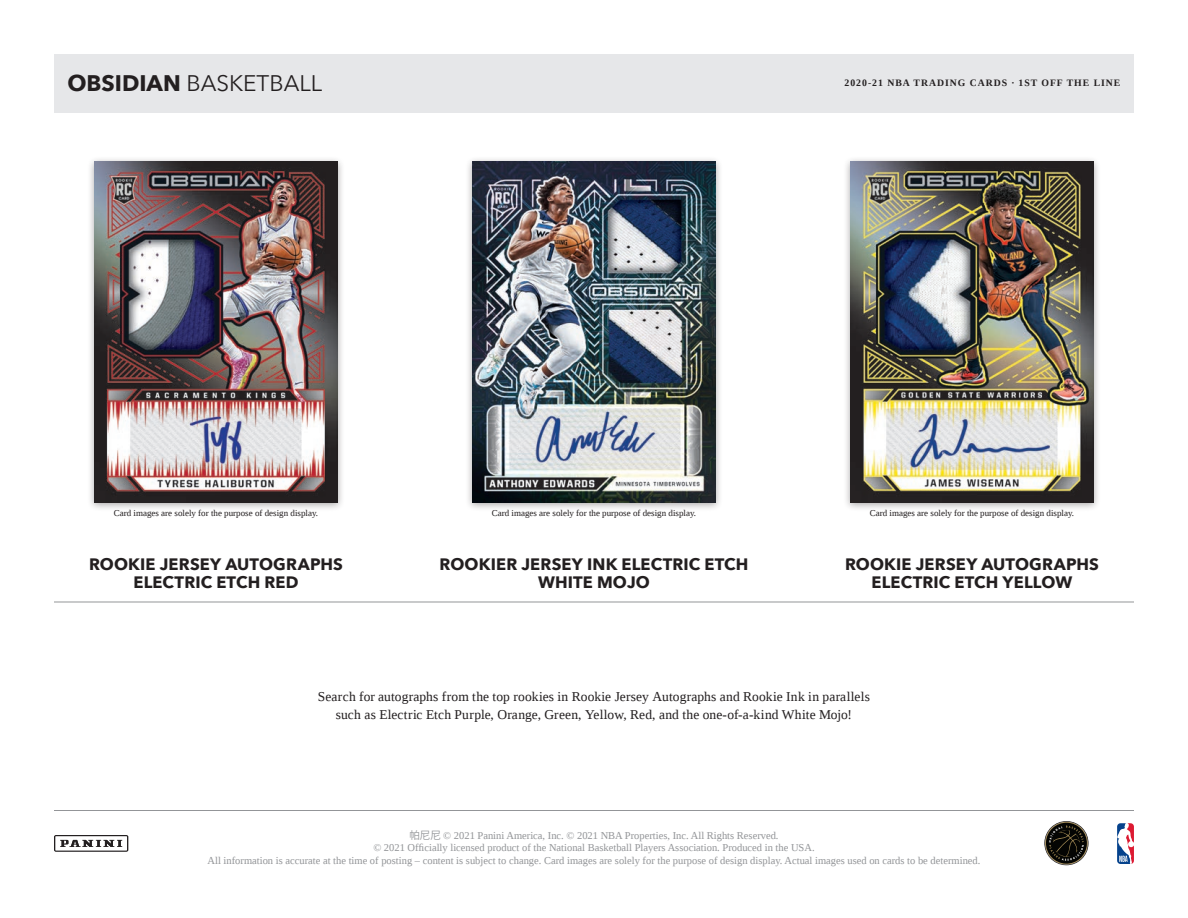
<style>
.page{position:relative;width:1188px;height:918px;background:#fff}
.page>*{position:absolute;margin:0;border:0;box-sizing:border-box;transform-origin:0 0}
.t1{font:22.5px "Avenir Next";color:#231f20}
.t2{font:700 16.5px/18px "Avenir Next";letter-spacing:.01em;color:#231f20;text-align:center}
.t3{font:13.5px/18px "Liberation Serif";letter-spacing:.01em;color:#231f20;text-align:center}
.t4{font:10.5px/12.6px "Liberation Serif";color:#939598;text-align:center}
.t5{font:700 9.75px "Liberation Serif";letter-spacing:.1em;color:#231f20}
.t6{font:9px "Liberation Serif";color:#231f20}
.s1{font-weight:700}
.s2{font-family:"Koz Go Pr 6 N"}
</style>
<div class="page">
<hr style="left:54px;top:602px;width:1080px;height:1px;background:#939598">
<div style="left:87px;top:156px;width:258px;height:356px;background:#231f20;opacity:.4"></div>
<img style="left:94px;top:162px;width:243px;height:340px">
<div style="left:465px;top:156px;width:258px;height:356px;background:#231f20;opacity:.4"></div>
<img style="left:472px;top:162px;width:244px;height:340px">
<div style="left:843px;top:156px;width:258px;height:356px;background:#231f20;opacity:.4"></div>
<img style="left:850px;top:162px;width:244px;height:340px">
<svg style="left:1117px;top:823px;width:17px;height:41px"></svg>
<hr style="left:54px;top:810px;width:1080px;height:1px;background:#939598">
<svg style="left:54px;top:835px;width:74px;height:17px"></svg>
<svg style="left:1044px;top:821px;width:45px;height:44px"></svg>
<div style="left:54px;top:54px;width:1080px;height:58px;background:#e6e7e9"></div>
<p class="t1" style="left:68px;top:64px;width:256px"><span class="s1">OBSIDIAN</span> BASKETBALL</p>
<p class="t5" style="left:845px;top:77px;width:277px">2020-21 NBA TRADING CARDS · 1ST OFF THE LINE</p>
<p class="t6" style="left:114px;top:507px;width:206px">Card images are solely for the purpose of design display.</p>
<p class="t6" style="left:492px;top:507px;width:206px">Card images are solely for the purpose of design display.</p>
<p class="t6" style="left:870px;top:507px;width:206px">Card images are solely for the purpose of design display.</p>
<p class="t2" style="left:89px;top:555px;width:255px">ROOKIE JERSEY AUTOGRAPHS<br>ELECTRIC ETCH RED</p>
<p class="t2" style="left:440px;top:555px;width:310px">ROOKIER JERSEY INK ELECTRIC ETCH<br>WHITE MOJO</p>
<p class="t2" style="left:845px;top:555px;width:255px">ROOKIE JERSEY AUTOGRAPHS<br>ELECTRIC ETCH YELLOW</p>
<p class="t3" style="left:318px;top:688px;width:554px">Search for autographs from the top rookies in Rookie Jersey Autographs and Rookie Ink in parallels such as Electric Etch Purple, Orange, Green, Yellow, Red, and the one-of-a-kind White Mojo!</p>
<p class="t4" style="left:208px;top:829px;width:774px"><span class="s2">帕尼尼</span> © 2021 Panini America, Inc. © 2021 NBA Properties, Inc. All Rights Reserved.<br>© 2021 Officially licensed product of the National Basketball Players Association. Produced in the USA.<br>All information is accurate at the time of posting – content is subject to change. Card images are solely for the purpose of design display. Actual images used on cards to be determined.</p>
</div>
